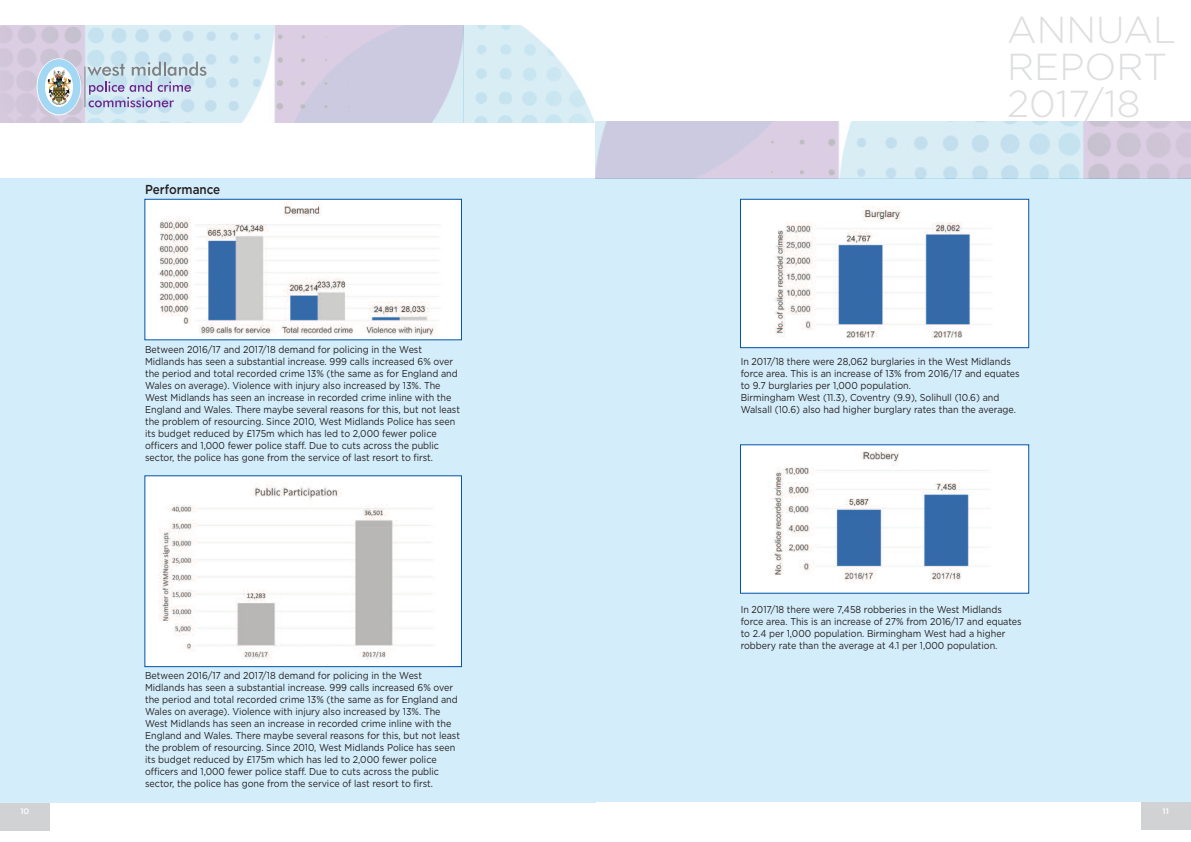
<style>
.page{position:relative;width:1191px;height:842px;background:#fff}
.page>*{position:absolute;margin:0;border:0;box-sizing:border-box;transform-origin:0 0}
.t1{font:300 37.5px/36.9px "Gotham";color:#dddee0}
.t2{font:500 13px "Gotham";color:#231f20;scale:.9 1}
.t3{font:10px/12px "Gotham";color:#231f20;scale:.9 1}
.t4{font:500 8px "Gotham";color:#fff}
</style>
<div class="page">
<div style="left:0;top:179px;width:595px;height:624px;background:#d4edfa"></div>
<div style="left:595px;top:179px;width:596px;height:623px;background:#d4edfa"></div>
<img style="left:595px;top:122px;width:596px;height:57px">
<div style="left:1141px;top:802px;width:50px;height:27px;background:#d1d2d4"></div>
<div style="left:0;top:803px;width:50px;height:27px;background:#d1d2d4"></div>
<img style="left:0;top:26px;width:595px;height:96px">
<svg style="left:37px;top:58px;width:44px;height:57px"></svg>
<svg style="left:41px;top:63px;width:36px;height:48px"></svg>
<div style="left:38px;top:59px;width:42px;height:55px;border:7px solid #a3d8f4;border-radius:50%"></div>
<img style="left:50px;top:71px;width:19px;height:32px">
<svg style="left:87px;top:62px;width:119px;height:45px"></svg>
<hr style="left:84px;top:67px;width:1px;height:40px;background:#7e8083">
<img style="left:146px;top:201px;width:309px;height:137px">
<div style="left:144px;top:199px;width:318px;height:141px;border:1px solid #0155a7"></div>
<div style="left:145px;top:476px;width:316px;height:190px;background:#fff"></div>
<img style="left:158px;top:485px;width:275px;height:175px">
<div style="left:144px;top:475px;width:318px;height:192px;border:1px solid #0155a7"></div>
<div style="left:741px;top:200px;width:287px;height:147px;background:#fff"></div>
<img style="left:775px;top:206px;width:216px;height:133px">
<div style="left:740px;top:199px;width:289px;height:149px;border:1px solid #0155a7"></div>
<div style="left:741px;top:445px;width:287px;height:148px;background:#fff"></div>
<img style="left:773px;top:451px;width:217px;height:133px">
<div style="left:740px;top:444px;width:289px;height:150px;border:1px solid #0155a7"></div>
<h2 class="t2" style="left:145px;top:182px;width:85px">Performance</h2>
<p class="t3" style="left:145px;top:344px;width:351px">Between 2016/17 and 2017/18 demand for policing in the West Midlands has seen a substantial increase. 999 calls increased 6% over the period and total recorded crime 13% (the same as for England and Wales on average). Violence with injury also increased by 13%. The West Midlands has seen an increase in recorded crime inline with the England and Wales. There maybe several reasons for this, but not least the problem of resourcing. Since 2010, West Midlands Police has seen its budget reduced by £175m which has led to 2,000 fewer police officers and 1,000 fewer police staff. Due to cuts across the public sector, the police has gone from the service of last resort to first.</p>
<p class="t3" style="left:145px;top:669px;width:351px">Between 2016/17 and 2017/18 demand for policing in the West Midlands has seen a substantial increase. 999 calls increased 6% over the period and total recorded crime 13% (the same as for England and Wales on average). Violence with injury also increased by 13%. The West Midlands has seen an increase in recorded crime inline with the England and Wales. There maybe several reasons for this, but not least the problem of resourcing. Since 2010, West Midlands Police has seen its budget reduced by £175m which has led to 2,000 fewer police officers and 1,000 fewer police staff. Due to cuts across the public sector, the police has gone from the service of last resort to first.</p>
<h1 class="t1" style="left:1007px;top:11px;width:171px">ANNUAL<br>REPORT<br>2017/18</h1>
<p class="t3" style="left:740px;top:356px;width:311px">In 2017/18 there were 28,062 burglaries in the West Midlands force area. This is an increase of 13% from 2016/17 and equates to 9.7 burglaries per 1,000 population.<br>Birmingham West (11.3), Coventry (9.9), Solihull (10.6) and Walsall (10.6) also had higher burglary rates than the average.</p>
<p class="t3" style="left:740px;top:603px;width:314px">In 2017/18 there were 7,458 robberies in the West Midlands force area. This is an increase of 27% from 2016/17 and equates to 2.4 per 1,000 population. Birmingham West had a higher robbery rate than the average at 4.1 per 1,000 population.</p>
<p class="t4" style="left:20px;top:806px;width:10px">10</p>
<p class="t4" style="left:1162px;top:806px;width:8px">11</p>
</div>
